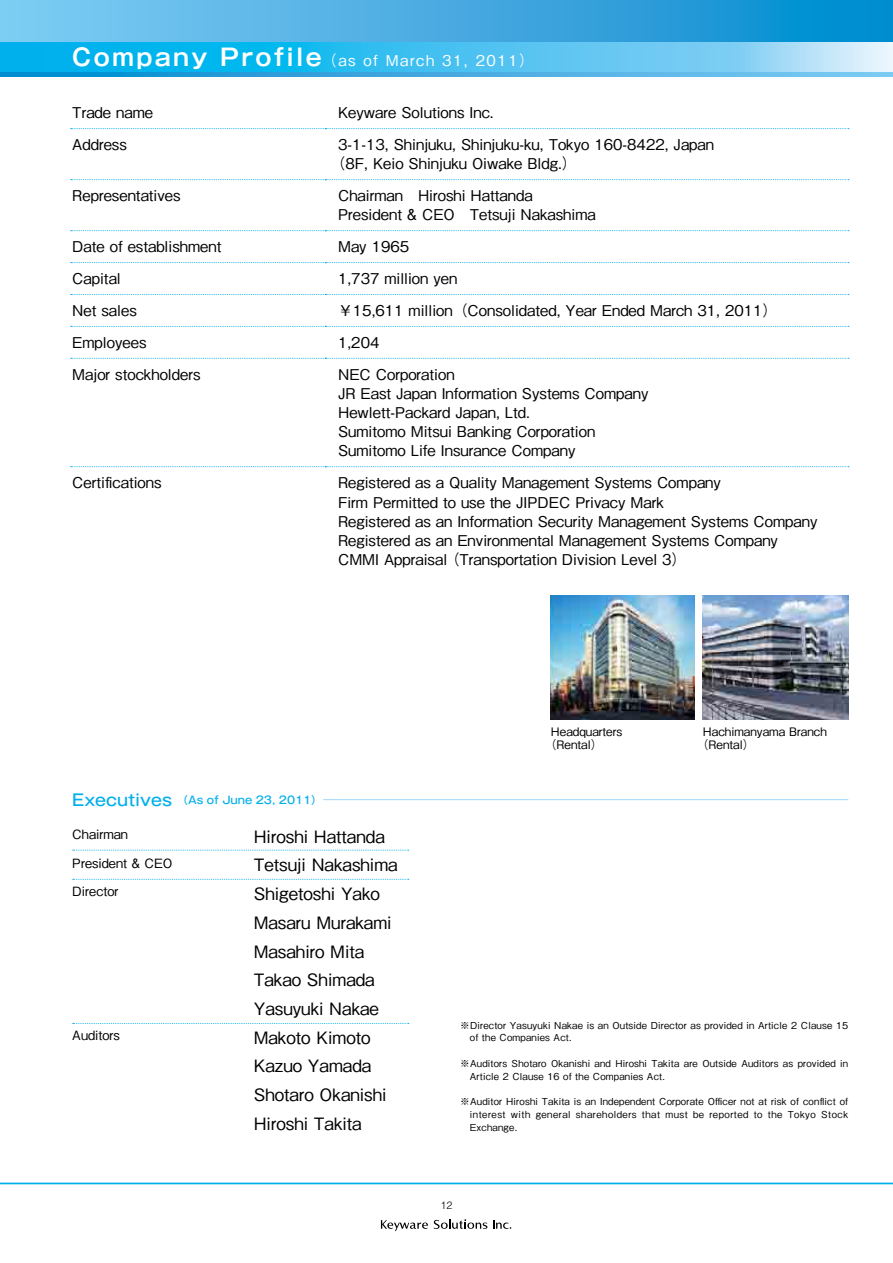
<style>
.page{position:relative;width:893px;height:1263px;background:#fff}
.page>*{position:absolute;margin:0;border:0;box-sizing:border-box;transform-origin:0 0}
.t1{font:500 16.95px/28.7px "Gothic BBB Pr 6 N";color:#000}
.t2{font:500 14.85px/19.2px "Gothic BBB Pr 6 N";color:#000}
.t3{font:500 14.85px "Gothic BBB Pr 6 N";letter-spacing:.1em;color:#fff}
.t4{font:500 12.75px "Gothic BBB Pr 6 N";color:#000}
.t5{font:500 11.7px/12.8px "Gothic BBB Pro";color:#000}
.t6{font:500 10.65px "Gothic MB101 Pr 6 N";color:#00afec}
.t7{font:300 10.65px "Helvetica";color:#000}
.t8{font:500 9.6px/12.8px "Gothic BBB Pro";letter-spacing:.02em;color:#000}
.s1{font-family:"Gothic MB101 Pr 6 N De";font-weight:700;font-size:23.4px}
.s2{font-size:15.9px}
</style>
<div class="page">
<hr style="left:0;top:1182px;width:893px;height:2px;background:#00afec">
<svg style="left:381px;top:1220px;width:47px;height:11px"></svg>
<svg style="left:434px;top:1219px;width:77px;height:10px"></svg>
<svg style="left:0;top:0;width:893px;height:43px;background:#43abe1"></svg>
<svg style="left:0;top:43px;width:893px;height:29px;background:#48c3f1"></svg>
<svg style="left:0;top:72px;width:893px;height:5px;background:#41a9e0"></svg>
<svg style="left:71px;top:128px;width:778px;height:1px"></svg>
<svg style="left:71px;top:179px;width:778px;height:1px"></svg>
<svg style="left:71px;top:230px;width:778px;height:1px"></svg>
<svg style="left:71px;top:262px;width:778px;height:1px"></svg>
<svg style="left:71px;top:294px;width:778px;height:1px"></svg>
<svg style="left:71px;top:326px;width:778px;height:1px"></svg>
<svg style="left:71px;top:358px;width:778px;height:1px"></svg>
<svg style="left:71px;top:466px;width:778px;height:1px"></svg>
<img style="left:551px;top:596px;width:143px;height:123px">
<img style="left:703px;top:596px;width:145px;height:123px">
<hr style="left:323px;top:799px;width:525px;height:1px;background:#9fd8f7">
<svg style="left:73px;top:850px;width:336px;height:1px"></svg>
<svg style="left:73px;top:879px;width:336px;height:1px"></svg>
<svg style="left:73px;top:1023px;width:336px;height:1px"></svg>
<p class="t3" style="left:72px;top:49px;width:463px"><span class="s1">Company Profile</span>（as of March 31, 2011）</p>
<p class="t2" style="left:72px;top:102px;width:82px">Trade name</p>
<p class="t2" style="left:338px;top:102px;width:157px">Keyware Solutions Inc.</p>
<p class="t2" style="left:72px;top:134px;width:56px">Address</p>
<p class="t2" style="left:331px;top:134px;width:385px;text-indent:7px">3-1-13, Shinjuku, Shinjuku-ku, Tokyo 160-8422, Japan（8F, Keio Shinjuku Oiwake Bldg.）</p>
<p class="t2" style="left:72px;top:185px;width:110px">Representatives</p>
<p class="t2" style="left:338px;top:185px;width:259px">Chairman Hiroshi Hattanda<br>President &amp; CEO Tetsuji Nakashima</p>
<p class="t2" style="left:72px;top:236px;width:151px">Date of establishment</p>
<p class="t2" style="left:338px;top:236px;width:73px">May 1965</p>
<p class="t2" style="left:72px;top:268px;width:50px">Capital</p>
<p class="t2" style="left:338px;top:268px;width:121px">1,737 million yen</p>
<p class="t2" style="left:72px;top:300px;width:66px">Net sales</p>
<p class="t2" style="left:338px;top:300px;width:441px">￥15,611 million（Consolidated, Year Ended March 31, 2011）</p>
<p class="t2" style="left:72px;top:332px;width:76px">Employees</p>
<p class="t2" style="left:338px;top:332px;width:43px">1,204</p>
<p class="t2" style="left:72px;top:364px;width:130px">Major stockholders</p>
<p class="t2" style="left:338px;top:364px;width:312px">NEC Corporation<br>JR East Japan Information Systems Company<br>Hewlett-Packard Japan, Ltd.<br>Sumitomo Mitsui Banking Corporation<br>Sumitomo Life Insurance Company</p>
<p class="t2" style="left:72px;top:472px;width:91px">Certifications</p>
<p class="t2" style="left:338px;top:472px;width:481px">Registered as a Quality Management Systems Company<br>Firm Permitted to use the JIPDEC Privacy Mark<br>Registered as an Information Security Management Systems Company Registered as an Environmental Management Systems Company CMMI Appraisal （Transportation Division Level 3）</p>
<p class="t6" style="left:72px;top:791px;width:251px"><span class="s2">Executives</span> （As of June 23, 2011）</p>
<p class="t4" style="left:72px;top:824px;width:57px">Chairman</p>
<p class="t4" style="left:72px;top:853px;width:102px">President &amp; CEO</p>
<p class="t4" style="left:72px;top:881px;width:48px">Director</p>
<p class="t1" style="left:254px;top:821px;width:145px">Hiroshi Hattanda<br>Tetsuji Nakashima<br>Shigetoshi Yako<br>Masaru Murakami<br>Masahiro Mita<br>Takao Shimada<br>Yasuyuki Nakae<br>Makoto Kimoto<br>Kazuo Yamada<br>Shotaro Okanishi<br>Hiroshi Takita</p>
<p class="t4" style="left:72px;top:1025px;width:49px">Auditors</p>
<p class="t5" style="left:545px;top:724px;width:79px;text-indent:6px">Headquarters（Rental）</p>
<p class="t5" style="left:697px;top:724px;width:132px;text-indent:6px">Hachimanyama Branch（Rental）</p>
<p class="t8" style="left:470px;top:1017px;width:380px;text-indent:-10px">※Director Yasuyuki Nakae is an Outside Director as provided in Article 2 Clause 15 of the Companies Act.</p>
<p class="t8" style="left:470px;top:1056px;width:380px;text-indent:-10px">※Auditors Shotaro Okanishi and Hiroshi Takita are Outside Auditors as provided in<br>Article 2 Clause 16 of the Companies Act.</p>
<p class="t8" style="left:470px;top:1094px;width:380px;text-align:justify;text-indent:-10px">※Auditor Hiroshi Takita is an Independent Corporate Officer not at risk of conflict of interest with general shareholders that must be reported to the Tokyo Stock Exchange.</p>
<p class="t7" style="left:441px;top:1198px;width:13px">12</p>
</div>
